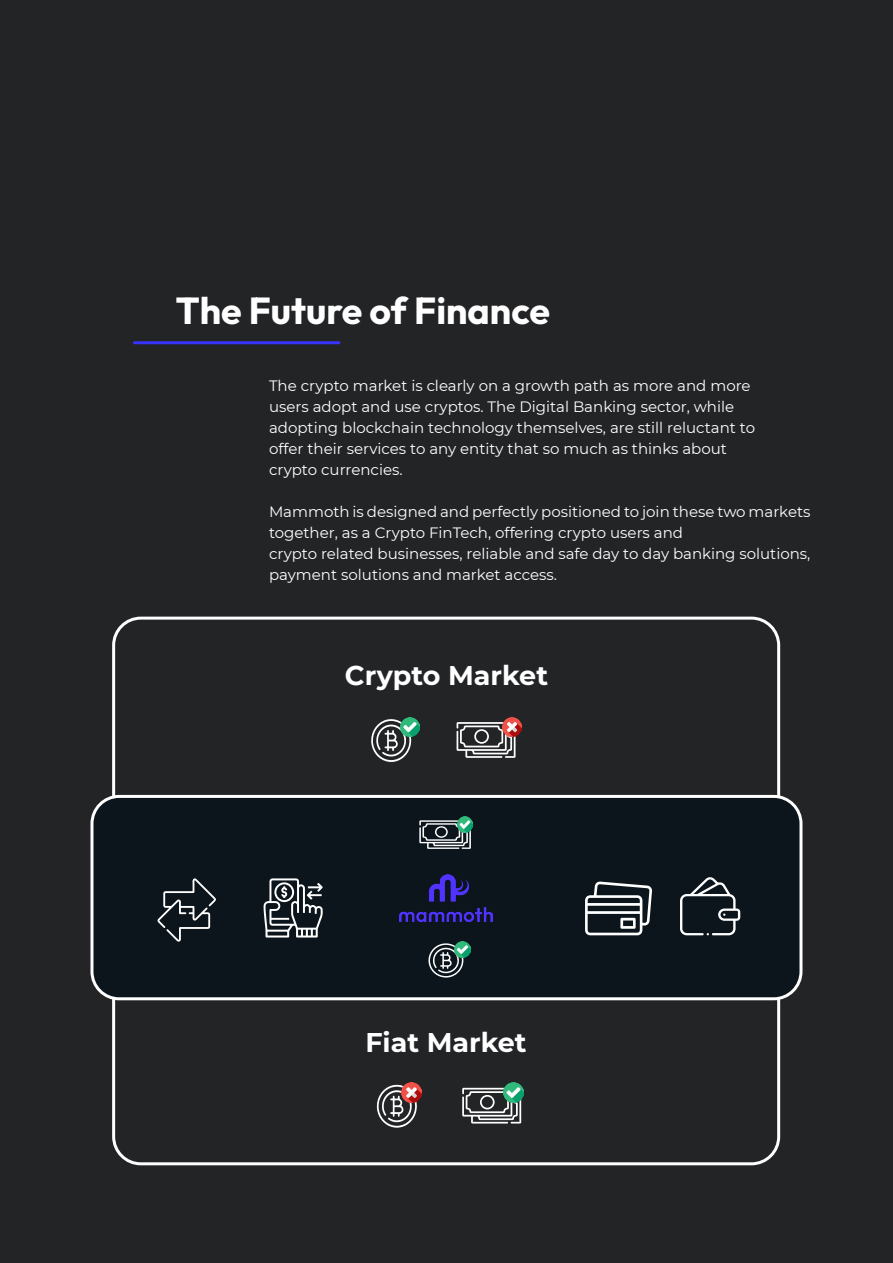
<style>
.page{position:relative;width:893px;height:1263px;background:#222426}
.page>*{position:absolute;margin:0;border:0;box-sizing:border-box;transform-origin:0 0}
.t1{font:100 37.5px "Outfit";color:#fff}
.t2{font:700 27px "Montserrat";color:#fff}
.t3{font:15px/21px "Montserrat";color:#fff}
</style>
<div class="page">
<svg style="left:371px;top:719px;width:40px;height:43px"></svg>
<img style="left:400px;top:717px;width:20px;height:20px">
<svg style="left:457px;top:722px;width:58px;height:36px"></svg>
<img style="left:502px;top:717px;width:20px;height:20px">
<div style="left:112px;top:617px;width:668px;height:548px;border:3px solid #fff;border-radius:27px"></div>
<svg style="left:376px;top:1084px;width:41px;height:44px"></svg>
<svg style="left:462px;top:1088px;width:59px;height:35px"></svg>
<img style="left:401px;top:1083px;width:20px;height:19px">
<img style="left:504px;top:1083px;width:20px;height:19px">
<div style="left:92px;top:796px;width:709px;height:203px;background:#0c151c;border-radius:27px"></div>
<div style="left:90px;top:795px;width:712px;height:205px;border:3px solid #fff;border-radius:27px"></div>
<svg style="left:428px;top:943px;width:35px;height:34px"></svg>
<img style="left:454px;top:942px;width:16px;height:15px">
<svg style="left:419px;top:820px;width:52px;height:29px"></svg>
<img style="left:457px;top:816px;width:16px;height:16px">
<svg style="left:157px;top:878px;width:59px;height:64px"></svg>
<svg style="left:264px;top:878px;width:59px;height:59px"></svg>
<svg style="left:585px;top:881px;width:67px;height:54px"></svg>
<svg style="left:680px;top:877px;width:60px;height:58px"></svg>
<hr style="left:134px;top:341px;width:205px;height:3px;background:#3833ff">
<img style="left:400px;top:874px;width:92px;height:47px">
<p class="t1" style="left:176px;top:290px;width:376px">The Future of Finance</p>
<p class="t3" style="left:269px;top:375px;width:483px">The crypto market is clearly on a growth path as more and more</p>
<p class="t3" style="left:269px;top:396px;width:467px">users adopt and use cryptos. The Digital Banking sector, while</p>
<p class="t3" style="left:269px;top:417px;width:488px">adopting blockchain technology themselves, are still reluctant to</p>
<p class="t3" style="left:269px;top:438px;width:459px">offer their services to any entity that so much as thinks about</p>
<p class="t3" style="left:269px;top:459px;width:135px">crypto currencies.</p>
<p class="t3" style="left:269px;top:501px;width:543px">Mammoth is designed and perfectly positioned to join these two markets together, as a Crypto FinTech, offering crypto users and</p>
<p class="t3" style="left:269px;top:543px;width:543px">crypto related businesses, reliable and safe day to day banking solutions, payment solutions and market access.</p>
<p class="t2" style="left:345px;top:655px;width:205px">Crypto Market</p>
<p class="t2" style="left:366px;top:1023px;width:163px">Fiat Market</p>
</div>
